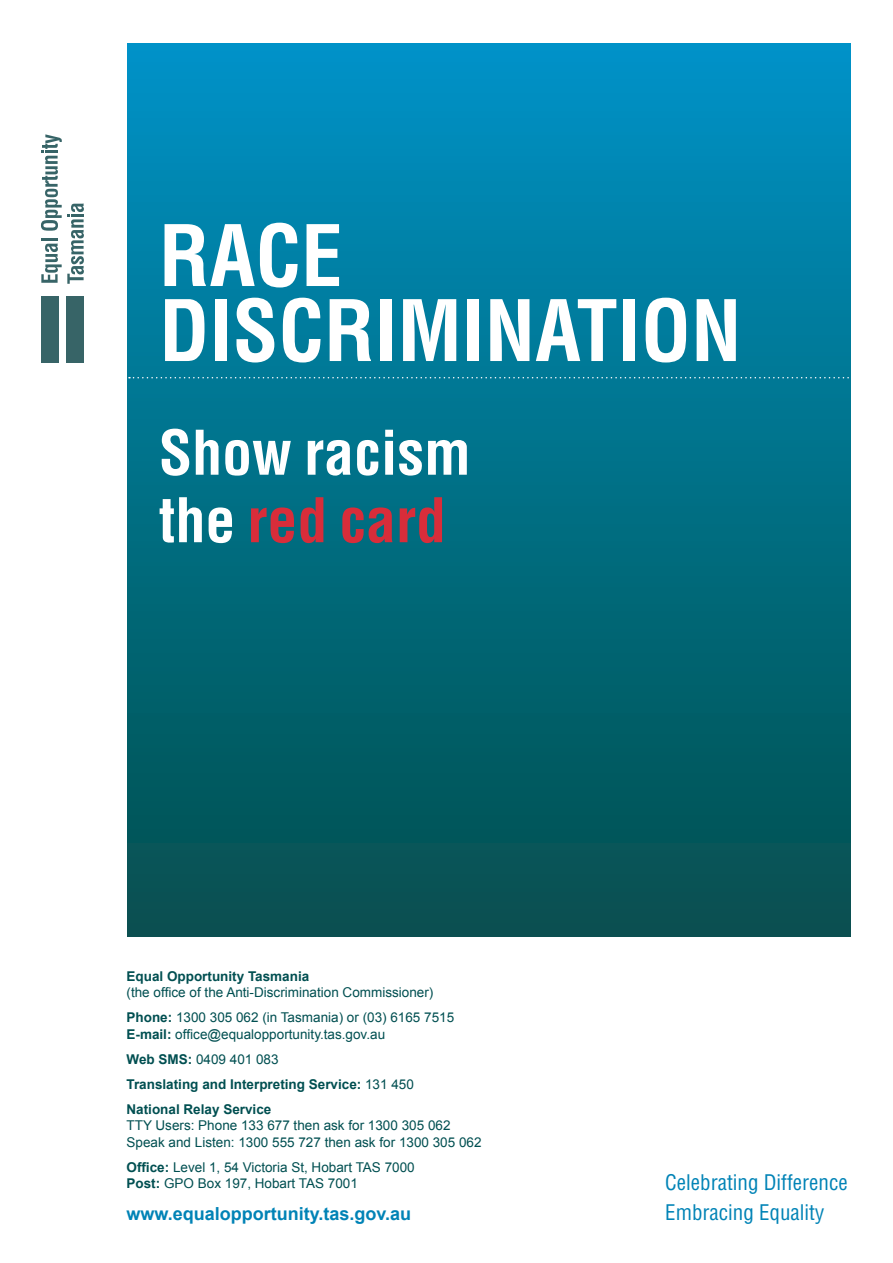
<style>
.page{position:relative;width:893px;height:1263px;background:#fff}
.page>*{position:absolute;margin:0;border:0;box-sizing:border-box;transform-origin:0 0}
.EOT_-_Main_Heading{font:700 condensed 82.5px/75px "Helvetica LT Pro";color:#fff}
.EOT_-_feature_copy{font:700 condensed 60px/67.5px "Helvetica LT Pro";color:#fff}
.EOT_-_Byline{font:condensed 21px/30px "Helvetica LT Pro";color:#0083b6}
.EOT_-_Web_address{font:700 18px "Arial";color:#0083b6}
.EOT_-_Address_Block{font:13.5px/16.5px "Arial";color:#004f51}
.EOT_-_Address_Block-2{font:700 13.5px "Arial";color:#004f51}
.s1{color:#d82d3a}
.s2{font-weight:700}
.s3{font-weight:400}
</style>
<div class="page">
<div style="left:128px;top:44px;width:722px;height:892px;background:linear-gradient(to bottom,#0092c5,#044e4b)"></div>
<svg style="left:129px;top:377px;width:722px;height:1px"></svg>
<div style="left:41px;top:296px;width:17px;height:66px;background:#376467"></div>
<div style="left:66px;top:296px;width:17px;height:66px;background:#376467"></div>
<svg style="left:41px;top:134px;width:43px;height:150px"></svg>
<p class="EOT_-_Main_Heading" style="left:159px;top:216px;width:584px">RACE<br>DISCRIMINATION</p>
<p class="EOT_-_feature_copy" style="left:159px;top:417px;width:313px">Show racism the <span class="s1">red card</span></p>
<p class="EOT_-_Address_Block" style="left:127px;top:968px;width:308px"><span class="s2">Equal Opportunity Tasmania<br></span>(the office of the Anti-Discrimination Commissioner)</p>
<p class="EOT_-_Address_Block" style="left:127px;top:1009px;width:329px"><span class="s2">Phone:</span> 1300 305 062 (in Tasmania) or (03) 6165 7515<br><span class="s2">E-mail:</span> office@equalopportunity.tas.gov.au</p>
<p class="EOT_-_Address_Block" style="left:127px;top:1051px;width:154px"><span class="s2">Web SMS:</span> 0409 401 083</p>
<p class="EOT_-_Address_Block-2" style="left:127px;top:1075px;width:289px">Translating and Interpreting Service: <span class="s3">131 450</span></p>
<p class="EOT_-_Address_Block" style="left:127px;top:1101px;width:356px"><span class="s2">National Relay Service<br></span>TTY Users: Phone 133 677 then ask for 1300 305 062<br>Speak and Listen: 1300 555 727 then ask for 1300 305 062</p>
<p class="EOT_-_Address_Block" style="left:127px;top:1159px;width:290px"><span class="s2">Office:</span> Level 1, 54 Victoria St, Hobart TAS 7000<br><span class="s2">Post:</span> GPO Box 197, Hobart TAS 7001</p>
<p class="EOT_-_Web_address" style="left:127px;top:1202px;width:286px">www.equalopportunity.tas.gov.au</p>
<p class="EOT_-_Byline" style="left:665px;top:1168px;width:184px">Celebrating Difference<br>Embracing Equality</p>
</div>
